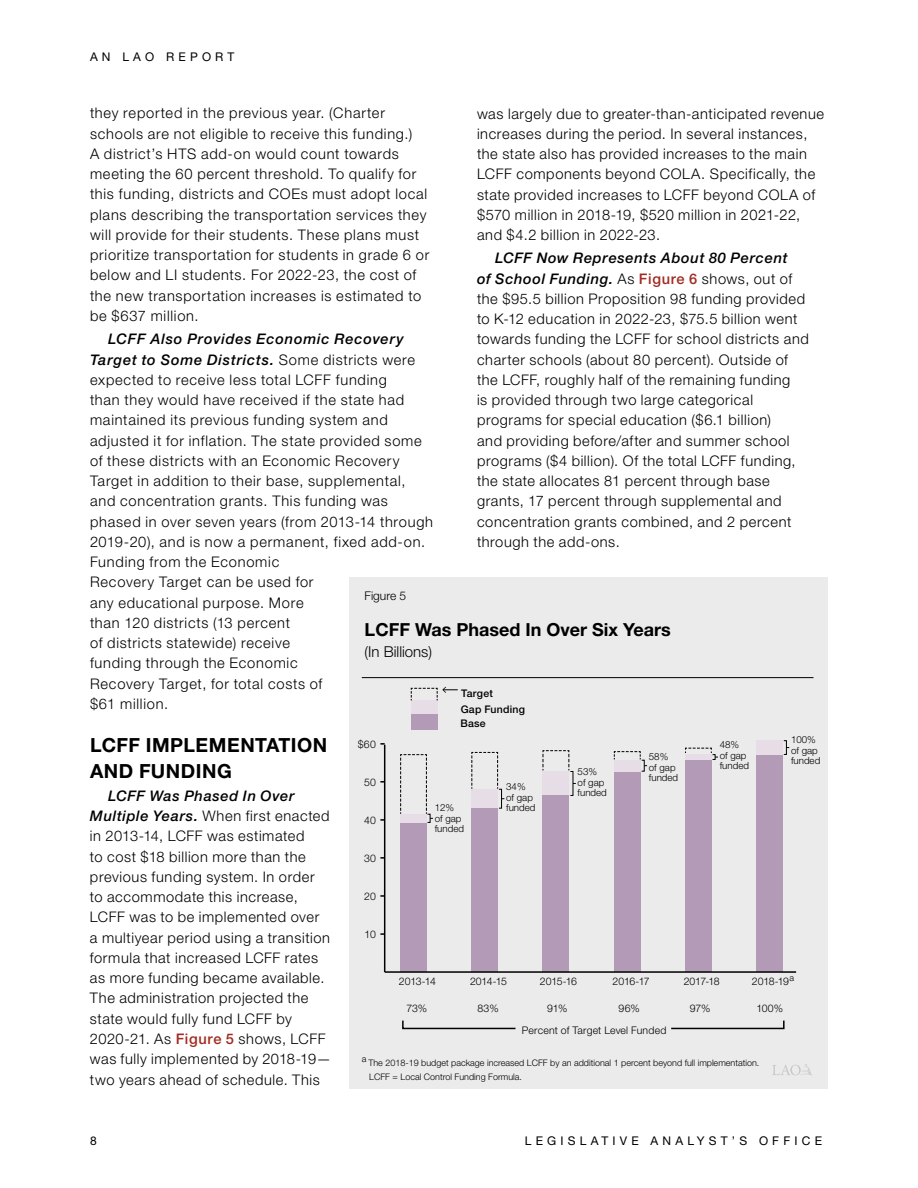
<style>
.page{position:relative;width:918px;height:1188px;background:#fff}
.page>*{position:absolute;margin:0;border:0;box-sizing:border-box;transform-origin:0 0}
.t1{font:700 19.5px/25.5px "Helvetica Neue LT Pro";letter-spacing:.025em;color:#000}
.t2{font:700 18px "Helvetica Neue LT Pro";color:#000}
.t3{font:300 15px "Helvetica Neue LT Pro";color:#000}
.t4{font:300 14.7px/20.2px "Helvetica Neue LT Pro";letter-spacing:.045em;color:#000}
.t5{font:12px "Helvetica Neue LT Pro";letter-spacing:.35em;color:#000}
.t6{font:300 12px "Helvetica Neue LT Pro";color:#000}
.t7{font:300 10.5px "Helvetica Neue LT Pro";letter-spacing:.005em;color:#000}
.t8{font:500 10.5px/14.9px "Helvetica Neue LT Pro";letter-spacing:.025em;color:#000}
.t9{font:300 9.75px/10.5px "Helvetica Neue LT Pro";color:#000}
.t10{font:300 9px/13.8px "Helvetica Neue LT Pro";color:#000}
.s1{font-weight:500;font-style:italic}
.s2{font-weight:500;color:#a02b22}
</style>
<div class="page">
<div style="left:349px;top:577px;width:479px;height:512px;background:#ebebec"></div>
<svg style="left:772px;top:1064px;width:40px;height:11px"></svg>
<svg style="left:471px;top:752px;width:27px;height:37px"></svg>
<svg style="left:542px;top:750px;width:28px;height:20px"></svg>
<svg style="left:614px;top:751px;width:27px;height:8px"></svg>
<hr style="left:362px;top:677px;width:452px;height:1px;background:#000">
<div style="left:400px;top:822px;width:27px;height:150px;background:#b39ab6"></div>
<div style="left:471px;top:808px;width:27px;height:164px;background:#b39ab6"></div>
<div style="left:543px;top:795px;width:26px;height:177px;background:#b39ab6"></div>
<div style="left:614px;top:771px;width:27px;height:201px;background:#b39ab6"></div>
<div style="left:685px;top:759px;width:27px;height:213px;background:#b39ab6"></div>
<div style="left:756px;top:754px;width:27px;height:218px;background:#b39ab6"></div>
<div style="left:471px;top:789px;width:27px;height:19px;background:#e6dde7"></div>
<div style="left:543px;top:771px;width:26px;height:24px;background:#e6dde7"></div>
<div style="left:614px;top:760px;width:27px;height:11px;background:#e6dde7"></div>
<div style="left:756px;top:740px;width:27px;height:14px;background:#e6dde7"></div>
<hr style="left:384px;top:745px;width:1px;height:227px;background:#000">
<hr style="left:385px;top:971px;width:411px;height:2px;background:#000">
<div style="left:411px;top:700px;width:27px;height:15px;background:#e6dde7"></div>
<div style="left:411px;top:715px;width:27px;height:15px;background:#b39ab6"></div>
<svg style="left:411px;top:687px;width:47px;height:13px"></svg>
<svg style="left:400px;top:754px;width:33px;height:69px"></svg>
<div style="left:499px;top:789px;width:3px;height:20px;border:1px solid #000"></div>
<div style="left:641px;top:760px;width:4px;height:12px;border:1px solid #000"></div>
<svg style="left:685px;top:747px;width:33px;height:13px"></svg>
<div style="left:783px;top:740px;width:4px;height:15px;border:1px solid #000"></div>
<svg style="left:402px;top:1020px;width:114px;height:10px"></svg>
<svg style="left:671px;top:1020px;width:114px;height:10px"></svg>
<p class="t5" style="left:90px;top:49px;width:146px">AN LAO REPORT</p>
<p class="t4" style="left:90px;top:103px;width:341px">they reported in the previous year. (Charter schools are not eligible to receive this funding.)<br>A district’s HTS add-on would count towards meeting the 60 percent threshold. To qualify for this funding, districts and COEs must adopt local plans describing the transportation services they will provide for their students. These plans must prioritize transportation for students in grade 6 or below and LI students. For 2022-23, the cost of the new transportation increases is estimated to be $637 million.</p>
<p class="t4" style="left:90px;top:329px;width:345px;text-indent:18px"><span class="s1">LCFF Also Provides Economic Recovery Target to Some Districts.</span> Some districts were expected to receive less total LCFF funding<br>than they would have received if the state had maintained its previous funding system and adjusted it for inflation. The state provided some of these districts with an Economic Recovery Target in addition to their base, supplemental, and concentration grants. This funding was phased in over seven years (from 2013-14 through 2019-20), and is now a permanent, fixed add-on.<br>Funding from the Economic<br>Recovery Target can be used for<br>any educational purpose. More<br>than 120 districts (13 percent<br>of districts statewide) receive<br>funding through the Economic<br>Recovery Target, for total costs of<br>$61 million.</p>
<h1 class="t1" style="left:90px;top:732px;width:239px">LCFF IMPLEMENTATION<br>AND FUNDING</h1>
<p class="t4" style="left:90px;top:785px;width:243px;text-indent:18px"><span class="s1">LCFF Was Phased In Over<br>Multiple Years.</span> When first enacted in 2013-14, LCFF was estimated<br>to cost $18 billion more than the previous funding system. In order<br>to accommodate this increase,<br>LCFF was to be implemented over<br>a multiyear period using a transition formula that increased LCFF rates as more funding became available.<br>The administration projected the state would fully fund LCFF by<br>2020-21. As <span class="s2">Figure 5</span> shows, LCFF was fully implemented by 2018-19— two years ahead of schedule. This</p>
<p class="t4" style="left:477px;top:103px;width:349px">was largely due to greater-than-anticipated revenue increases during the period. In several instances, the state also has provided increases to the main LCFF components beyond COLA. Specifically, the state provided increases to LCFF beyond COLA of $570 million in 2018-19, $520 million in 2021-22, and $4.2 billion in 2022-23.</p>
<p class="t4" style="left:477px;top:248px;width:333px;text-indent:18px"><span class="s1">LCFF Now Represents About 80 Percent<br>of School Funding.</span> As <span class="s2">Figure 6</span> shows, out of the $95.5 billion Proposition 98 funding provided to K-12 education in 2022-23, $75.5 billion went towards funding the LCFF for school districts and charter schools (about 80 percent). Outside of the LCFF, roughly half of the remaining funding<br>is provided through two large categorical programs for special education ($6.1 billion)<br>and providing before/after and summer school programs ($4 billion). Of the total LCFF funding, the state allocates 81 percent through base grants, 17 percent through supplemental and concentration grants combined, and 2 percent through the add-ons.</p>
<p class="t6" style="left:365px;top:588px;width:43px">Figure 5</p>
<p class="t2" style="left:365px;top:618px;width:308px">LCFF Was Phased In Over Six Years</p>
<p class="t3" style="left:365px;top:643px;width:69px">(In Billions)</p>
<p class="t8" style="left:461px;top:686px;width:33px">Target</p>
<p class="t8" style="left:460px;top:701px;width:66px">Gap Funding<br>Base</p>
<p class="t9" style="left:649px;top:751px;width:31px">58% of gap funded</p>
<p class="t9" style="left:720px;top:740px;width:31px">48% of gap funded</p>
<p class="t9" style="left:791px;top:735px;width:31px">100% of gap funded</p>
<p class="t7" style="left:358px;top:737px;width:19px">$60</p>
<p class="t9" style="left:578px;top:767px;width:31px">53% of gap funded</p>
<p class="t7" style="left:364px;top:775px;width:13px">50</p>
<p class="t9" style="left:506px;top:782px;width:31px">34% of gap funded</p>
<p class="t9" style="left:435px;top:803px;width:31px">12% of gap funded</p>
<p class="t7" style="left:364px;top:813px;width:13px">40</p>
<p class="t7" style="left:364px;top:852px;width:13px">30</p>
<p class="t7" style="left:364px;top:890px;width:13px">20</p>
<p class="t7" style="left:365px;top:928px;width:13px">10</p>
<p class="t7" style="left:613px;top:975px;width:39px">2016-17</p>
<p class="t7" style="left:684px;top:975px;width:37px">2017-18</p>
<p class="t7" style="left:752px;top:975px;width:44px">2018-19<sup>a</sup></p>
<p class="t7" style="left:399px;top:975px;width:39px">2013-14</p>
<p class="t7" style="left:470px;top:975px;width:38px">2014-15</p>
<p class="t7" style="left:540px;top:975px;width:39px">2015-16</p>
<p class="t7" style="left:406px;top:1002px;width:22px">73%</p>
<p class="t7" style="left:478px;top:1002px;width:23px">83%</p>
<p class="t7" style="left:547px;top:1002px;width:22px">91%</p>
<p class="t7" style="left:619px;top:1002px;width:23px">96%</p>
<p class="t7" style="left:690px;top:1002px;width:22px">97%</p>
<p class="t7" style="left:756px;top:1002px;width:28px">100%</p>
<p class="t7" style="left:522px;top:1024px;width:146px">Percent of Target Level Funded</p>
<p class="t10" style="left:362px;top:1052px;width:6px">a</p>
<p class="t10" style="left:368px;top:1056px;width:392px">The 2018-19 budget package increased LCFF by an additional 1 percent beyond full implementation.<br>LCFF = Local Control Funding Formula.</p>
<p class="t5" style="left:90px;top:1134px;width:8px">8</p>
<p class="t5" style="left:525px;top:1133px;width:299px">LEGISLATIVE ANALYST’S OFFICE</p>
</div>
